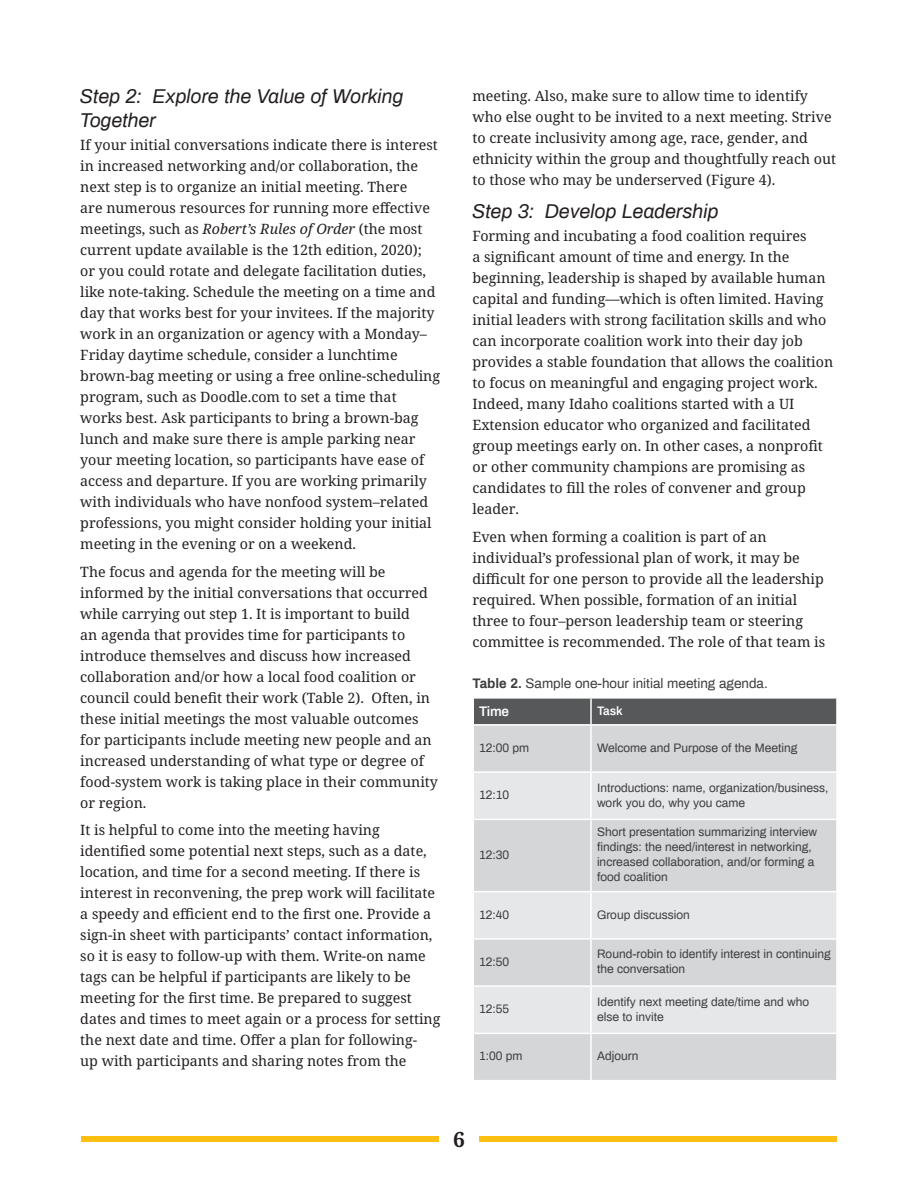
<style>
.page{position:relative;width:918px;height:1188px;background:#fff}
.page>*{position:absolute;margin:0;border:0;box-sizing:border-box;transform-origin:0 0}
.t1{font:700 21px "Noto Serif";color:#231f20}
.t2{font:italic 19.5px/23.4px "Archivo";color:#231f20}
.t3{font:14.25px/21px "Noto Serif";color:#231f20}
.t4{font:13.5px/28px "Archivo";color:#3e3e3f}
.t5{font:12px/15px "Archivo";color:#3e3e3f}
.t6{font:600 12px "Archivo";color:#fff}
.s1{font-style:italic}
.s2{font-weight:700}
.s3{font-weight:600;color:#fff}
</style>
<div class="page">
<div style="left:81px;top:1137px;width:358px;height:5px;background:#fdbe12"></div>
<div style="left:479px;top:1137px;width:358px;height:5px;background:#fdbe12"></div>
<div style="left:474px;top:699px;width:362px;height:25px;background:#57585a"></div>
<div style="left:474px;top:726px;width:362px;height:354px;background:#d5d6d8"></div>
<svg style="left:474px;top:773px;width:362px;height:260px;background:#dedfe1"></svg>
<hr style="left:590px;top:699px;width:2px;height:25px;background:#fff">
<hr style="left:590px;top:726px;width:2px;height:45px;background:#fff">
<hr style="left:590px;top:773px;width:2px;height:46px;background:#fff">
<hr style="left:590px;top:820px;width:2px;height:71px;background:#fff">
<hr style="left:590px;top:892px;width:2px;height:46px;background:#fff">
<hr style="left:590px;top:940px;width:2px;height:45px;background:#fff">
<hr style="left:590px;top:987px;width:2px;height:46px;background:#fff">
<hr style="left:590px;top:1034px;width:2px;height:46px;background:#fff">
<hr style="left:472px;top:819px;width:119px;height:1px;background:#fff">
<hr style="left:591px;top:819px;width:247px;height:1px;background:#fff">
<hr style="left:472px;top:891px;width:119px;height:1px;background:#fff">
<hr style="left:591px;top:891px;width:247px;height:1px;background:#fff">
<hr style="left:472px;top:938px;width:119px;height:2px;background:#fff">
<hr style="left:591px;top:938px;width:247px;height:2px;background:#fff">
<hr style="left:472px;top:985px;width:119px;height:2px;background:#fff">
<hr style="left:591px;top:985px;width:247px;height:2px;background:#fff">
<hr style="left:472px;top:1033px;width:119px;height:1px;background:#fff">
<hr style="left:591px;top:1033px;width:247px;height:1px;background:#fff">
<hr style="left:472px;top:771px;width:119px;height:2px;background:#fff">
<hr style="left:591px;top:771px;width:247px;height:2px;background:#fff">
<h2 class="t2" style="left:80px;top:84px;width:325px">Step 2: Explore the Value of Working<br>Together</h2>
<p class="t3" style="left:80px;top:135px;width:361px">If your initial conversations indicate there is interest in increased networking and/or collaboration, the next step is to organize an initial meeting. There<br>are numerous resources for running more effective meetings, such as <span class="s1">Robert’s Rules of Order</span> (the most current update available is the 12th edition, 2020); or you could rotate and delegate facilitation duties, like note-taking. Schedule the meeting on a time and day that works best for your invitees. If the majority work in an organization or agency with a Monday– Friday daytime schedule, consider a lunchtime brown-bag meeting or using a free online-scheduling program, such as Doodle.com to set a time that works best. Ask participants to bring a brown-bag lunch and make sure there is ample parking near your meeting location, so participants have ease of access and departure. If you are working primarily with individuals who have nonfood system–related professions, you might consider holding your initial meeting in the evening or on a weekend.</p>
<p class="t3" style="left:80px;top:562px;width:359px">The focus and agenda for the meeting will be informed by the initial conversations that occurred while carrying out step 1. It is important to build<br>an agenda that provides time for participants to introduce themselves and discuss how increased collaboration and/or how a local food coalition or council could benefit their work (Table 2). Often, in these initial meetings the most valuable outcomes for participants include meeting new people and an increased understanding of what type or degree of food-system work is taking place in their community or region.</p>
<p class="t3" style="left:80px;top:820px;width:362px">It is helpful to come into the meeting having identified some potential next steps, such as a date, location, and time for a second meeting. If there is interest in reconvening, the prep work will facilitate a speedy and efficient end to the first one. Provide a sign-in sheet with participants’ contact information, so it is easy to follow-up with them. Write-on name tags can be helpful if participants are likely to be meeting for the first time. Be prepared to suggest dates and times to meet again or a process for setting the next date and time. Offer a plan for following-<br>up with participants and sharing notes from the</p>
<p class="t3" style="left:472px;top:86px;width:365px">meeting. Also, make sure to allow time to identify who else ought to be invited to a next meeting. Strive to create inclusivity among age, race, gender, and ethnicity within the group and thoughtfully reach out to those who may be underserved (Figure 4).</p>
<h2 class="t2" style="left:472px;top:198px;width:248px">Step 3: Develop Leadership</h2>
<p class="t3" style="left:472px;top:226px;width:362px">Forming and incubating a food coalition requires<br>a significant amount of time and energy. In the beginning, leadership is shaped by available human capital and funding—which is often limited. Having initial leaders with strong facilitation skills and who can incorporate coalition work into their day job provides a stable foundation that allows the coalition to focus on meaningful and engaging project work.<br>Indeed, many Idaho coalitions started with a UI Extension educator who organized and facilitated group meetings early on. In other cases, a nonprofit or other community champions are promising as candidates to fill the roles of convener and group leader.</p>
<p class="t3" style="left:472px;top:527px;width:354px">Even when forming a coalition is part of an individual’s professional plan of work, it may be difficult for one person to provide all the leadership required. When possible, formation of an initial three to four–person leadership team or steering committee is recommended. The role of that team is</p>
<p class="t4" style="left:479px;top:669px;width:290px;text-indent:-7px"><span class="s2">Table 2.</span> Sample one-hour initial meeting agenda.<br><span class="s3">Time</span></p>
<p class="t6" style="left:597px;top:703px;width:27px">Task</p>
<p class="t5" style="left:479px;top:740px;width:52px">12:00 pm</p>
<p class="t5" style="left:597px;top:740px;width:202px">Welcome and Purpose of the Meeting</p>
<p class="t5" style="left:479px;top:787px;width:32px">12:10</p>
<p class="t5" style="left:597px;top:779px;width:233px">Introductions: name, organization/business, work you do, why you came</p>
<p class="t5" style="left:479px;top:847px;width:32px">12:30</p>
<p class="t5" style="left:597px;top:824px;width:222px">Short presentation summarizing interview findings: the need/interest in networking, increased collaboration, and/or forming a food coalition</p>
<p class="t5" style="left:479px;top:906px;width:32px">12:40</p>
<p class="t5" style="left:597px;top:906px;width:94px">Group discussion</p>
<p class="t5" style="left:479px;top:954px;width:32px">12:50</p>
<p class="t5" style="left:597px;top:946px;width:235px">Round-robin to identify interest in continuing the conversation</p>
<p class="t5" style="left:479px;top:1001px;width:32px">12:55</p>
<p class="t5" style="left:597px;top:993px;width:214px">Identify next meeting date/time and who else to invite</p>
<p class="t5" style="left:479px;top:1048px;width:45px">1:00 pm</p>
<p class="t5" style="left:597px;top:1048px;width:43px">Adjourn</p>
<h1 class="t1" style="left:453px;top:1124px;width:13px">6</h1>
</div>
